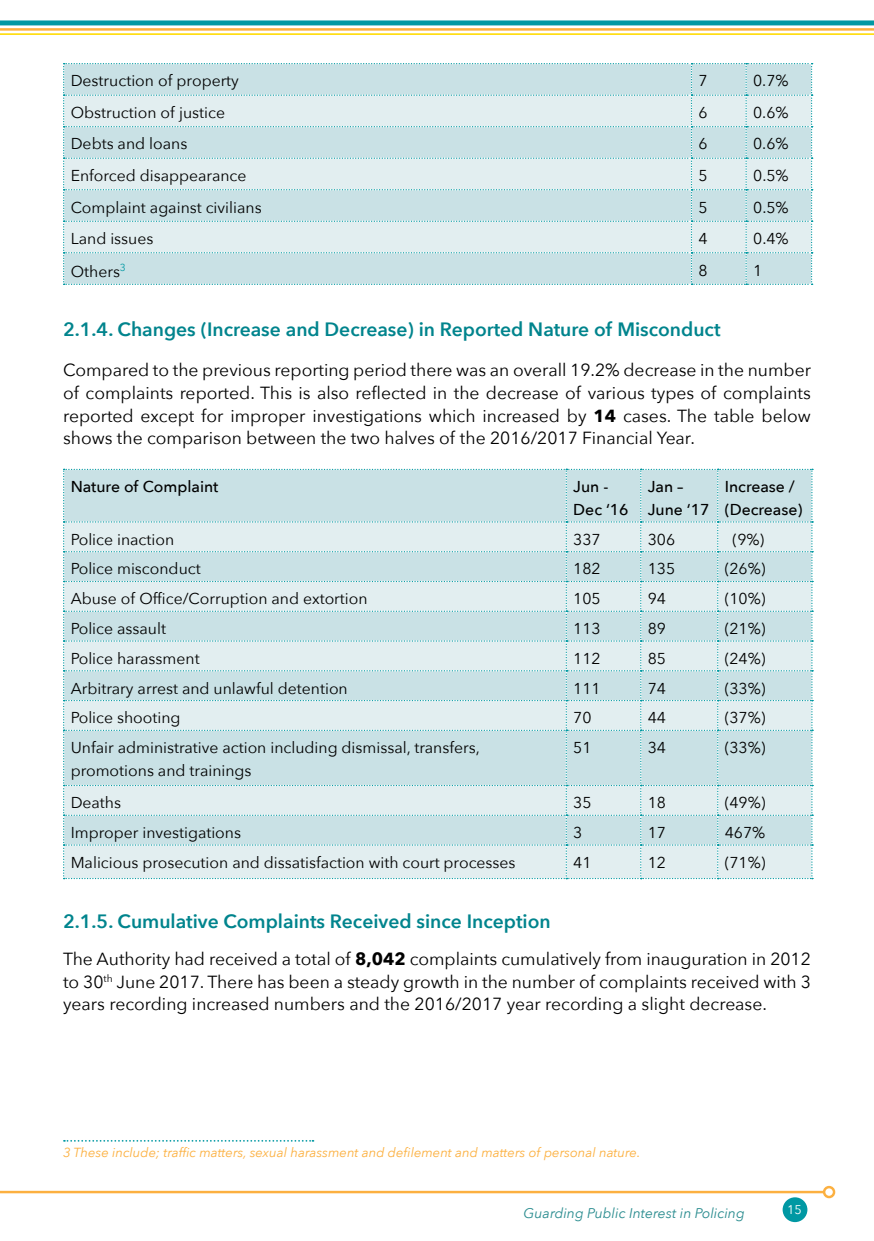
<style>
.page{position:relative;width:874px;height:1241px;background:#fff}
.page>*{position:absolute;margin:0;border:0;box-sizing:border-box;transform-origin:0 0}
.t1{font:600 19.25px "Avenir Next";color:#00848d}
.t2{font:17.5px/22.8px "Avenir Next";color:#000;text-align:justify}
.t3{font:15.75px/22.8px "Avenir Next";color:#000}
.t4{font:500 15.75px/22.8px "Avenir Next";color:#000}
.t5{font:italic 14px "Avenir Next";color:#2a8c8f}
.t6{font:italic 13.12px "Avenir Next";color:#fcb040}
.t7{font:12.6px "Avenir Next";color:#fff}
.s1{font-weight:700}
</style>
<div class="page">
<div style="left:782px;top:1197px;width:25px;height:24px;background:#0098a3;border-radius:50%"></div>
<hr style="left:0;top:1190px;width:823px;height:3px;background:#fcb040">
<div style="left:822px;top:1185px;width:12px;height:12px;border:2px solid #fcb040;border-radius:50%"></div>
<div style="left:0;top:20px;width:873px;height:5px;background:#0098a3"></div>
<hr style="left:0;top:28px;width:873px;height:3px;background:#fcb040">
<hr style="left:0;top:33px;width:873px;height:2px;background:#ffde15">
<svg style="left:63px;top:63px;width:749px;height:222px;background:#d1e5e9"></svg>
<svg style="left:63px;top:468px;width:749px;height:411px;background:#d1e6e9"></svg>
<svg style="left:64px;top:1140px;width:249px;height:1px"></svg>
<p class="t3" style="left:71px;top:69px;width:170px">Destruction of property</p>
<p class="t3" style="left:698px;top:69px;width:11px">7</p>
<p class="t3" style="left:752px;top:69px;width:37px">0.7%</p>
<p class="t3" style="left:71px;top:100px;width:156px">Obstruction of justice</p>
<p class="t3" style="left:698px;top:100px;width:11px">6</p>
<p class="t3" style="left:752px;top:100px;width:37px">0.6%</p>
<p class="t3" style="left:71px;top:132px;width:118px">Debts and loans</p>
<p class="t3" style="left:698px;top:132px;width:11px">6</p>
<p class="t3" style="left:752px;top:132px;width:37px">0.6%</p>
<p class="t3" style="left:71px;top:163px;width:177px">Enforced disappearance</p>
<p class="t3" style="left:698px;top:163px;width:11px">5</p>
<p class="t3" style="left:752px;top:163px;width:37px">0.5%</p>
<p class="t3" style="left:71px;top:195px;width:192px">Complaint against civilians</p>
<p class="t3" style="left:698px;top:195px;width:11px">5</p>
<p class="t3" style="left:752px;top:195px;width:37px">0.5%</p>
<p class="t3" style="left:71px;top:226px;width:84px">Land issues</p>
<p class="t3" style="left:698px;top:226px;width:11px">4</p>
<p class="t3" style="left:752px;top:226px;width:37px">0.4%</p>
<p class="t3" style="left:71px;top:260px;width:57px">Others<sup>3</sup></p>
<p class="t3" style="left:698px;top:258px;width:11px">8</p>
<p class="t3" style="left:752px;top:258px;width:11px">1</p>
<p class="t1" style="left:63px;top:312px;width:658px">2.1.4. Changes (Increase and Decrease) in Reported Nature of Misconduct</p>
<p class="t2" style="left:63px;top:358px;width:749px">Compared to the previous reporting period there was an overall 19.2% decrease in the number of complaints reported. This is also reflected in the decrease of various types of complaints reported except for improper investigations which increased by <span class="s1">14</span> cases. The table below shows the comparison between the two halves of the 2016/2017 Financial Year.</p>
<p class="t4" style="left:71px;top:474px;width:149px">Nature of Complaint</p>
<p class="t4" style="left:573px;top:474px;width:57px">Jun -<br>Dec ‘16</p>
<p class="t4" style="left:647px;top:474px;width:63px">Jan –<br>June ‘17</p>
<p class="t4" style="left:724px;top:474px;width:79px">Increase / (Decrease)</p>
<p class="t3" style="left:71px;top:527px;width:105px">Police inaction</p>
<p class="t3" style="left:573px;top:527px;width:29px">337</p>
<p class="t3" style="left:647px;top:527px;width:29px">306</p>
<p class="t3" style="left:732px;top:527px;width:33px">(9%)</p>
<p class="t3" style="left:71px;top:557px;width:131px">Police misconduct</p>
<p class="t3" style="left:573px;top:557px;width:29px">182</p>
<p class="t3" style="left:647px;top:557px;width:29px">135</p>
<p class="t3" style="left:724px;top:557px;width:42px">(26%)</p>
<p class="t3" style="left:71px;top:586px;width:298px">Abuse of Office/Corruption and extortion</p>
<p class="t3" style="left:573px;top:586px;width:29px">105</p>
<p class="t3" style="left:647px;top:586px;width:20px">94</p>
<p class="t3" style="left:724px;top:586px;width:42px">(10%)</p>
<p class="t3" style="left:71px;top:616px;width:97px">Police assault</p>
<p class="t3" style="left:573px;top:616px;width:29px">113</p>
<p class="t3" style="left:647px;top:616px;width:20px">89</p>
<p class="t3" style="left:724px;top:616px;width:42px">(21%)</p>
<p class="t3" style="left:71px;top:646px;width:130px">Police harassment</p>
<p class="t3" style="left:573px;top:646px;width:29px">112</p>
<p class="t3" style="left:647px;top:646px;width:20px">85</p>
<p class="t3" style="left:724px;top:646px;width:42px">(24%)</p>
<p class="t3" style="left:71px;top:676px;width:278px">Arbitrary arrest and unlawful detention</p>
<p class="t3" style="left:573px;top:676px;width:29px">111</p>
<p class="t3" style="left:647px;top:676px;width:20px">74</p>
<p class="t3" style="left:724px;top:676px;width:42px">(33%)</p>
<p class="t3" style="left:71px;top:705px;width:111px">Police shooting</p>
<p class="t3" style="left:573px;top:705px;width:20px">70</p>
<p class="t3" style="left:647px;top:705px;width:20px">44</p>
<p class="t3" style="left:724px;top:705px;width:42px">(37%)</p>
<p class="t3" style="left:71px;top:735px;width:410px">Unfair administrative action including dismissal, transfers, promotions and trainings</p>
<p class="t3" style="left:573px;top:735px;width:20px">51</p>
<p class="t3" style="left:647px;top:735px;width:20px">34</p>
<p class="t3" style="left:724px;top:735px;width:42px">(33%)</p>
<p class="t3" style="left:71px;top:790px;width:52px">Deaths</p>
<p class="t3" style="left:573px;top:790px;width:20px">35</p>
<p class="t3" style="left:647px;top:790px;width:20px">18</p>
<p class="t3" style="left:724px;top:790px;width:42px">(49%)</p>
<p class="t3" style="left:71px;top:820px;width:172px">Improper investigations</p>
<p class="t3" style="left:573px;top:820px;width:11px">3</p>
<p class="t3" style="left:647px;top:820px;width:20px">17</p>
<p class="t3" style="left:724px;top:820px;width:42px">467%</p>
<p class="t3" style="left:71px;top:850px;width:446px">Malicious prosecution and dissatisfaction with court processes</p>
<p class="t3" style="left:573px;top:850px;width:20px">41</p>
<p class="t3" style="left:647px;top:850px;width:20px">12</p>
<p class="t3" style="left:724px;top:850px;width:42px">(71%)</p>
<p class="t1" style="left:63px;top:904px;width:489px">2.1.5. Cumulative Complaints Received since Inception</p>
<p class="t2" style="left:63px;top:946px;width:749px">The Authority had received a total of <span class="s1">8,042</span> complaints cumulatively from inauguration in 2012 to 30<sup>th</sup> June 2017. There has been a steady growth in the number of complaints received with 3 years recording increased numbers and the 2016/2017 year recording a slight decrease.</p>
<p class="t6" style="left:63px;top:1140px;width:578px">3 These include; traffic matters, sexual harassment and defilement and matters of personal nature.</p>
<p class="t5" style="left:523px;top:1201px;width:222px">Guarding Public Interest in Policing</p>
<p class="t7" style="left:786px;top:1198px;width:16px">15</p>
</div>
